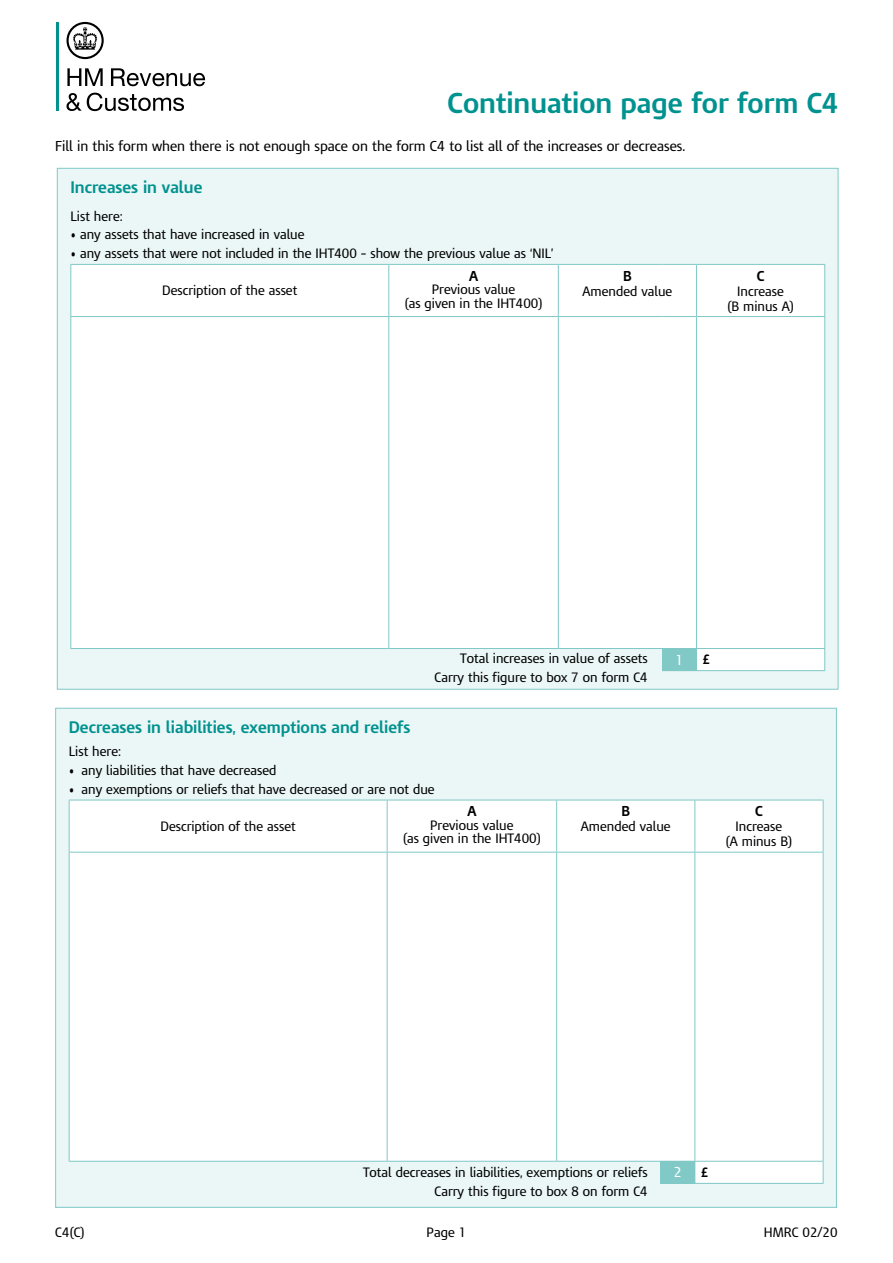
<style>
.page{position:relative;width:893px;height:1263px;background:#fff}
.page>*{position:absolute;margin:0;border:0;box-sizing:border-box;transform-origin:0 0}
.t1{font:700 27px "HMRC Modena";color:#00928f}
.t2{font:700 15.75px "HMRC Modena";color:#00928f}
.t3{font:13.5px "HMRC Modena";color:#000}
.t4{font:700 13.5px "HMRC Modena";color:#000}
.t5{font:13.5px "HMRC Modena";color:#fff}
.t6{font:12.75px/13.5px "HMRC Modena";color:#000;text-align:center}
.t7{font:700 12.75px "HMRC Modena";color:#000}
</style>
<div class="page">
<div style="left:57px;top:168px;width:781px;height:521px;background:#ebf6f6"></div>
<svg style="left:71px;top:265px;width:753px;height:405px;background:#fafcfc"></svg>
<div style="left:662px;top:648px;width:34px;height:23px;background:#80c9c7"></div>
<hr style="left:70px;top:264px;width:319px;height:1px;background:#80c9c7">
<hr style="left:70px;top:265px;width:1px;height:51px;background:#80c9c7">
<hr style="left:389px;top:264px;width:169px;height:1px;background:#80c9c7">
<hr style="left:388px;top:265px;width:1px;height:51px;background:#80c9c7">
<hr style="left:558px;top:264px;width:104px;height:1px;background:#80c9c7">
<hr style="left:558px;top:265px;width:1px;height:51px;background:#80c9c7">
<hr style="left:662px;top:264px;width:34px;height:1px;background:#80c9c7">
<hr style="left:696px;top:264px;width:129px;height:1px;background:#80c9c7">
<hr style="left:696px;top:265px;width:1px;height:51px;background:#80c9c7">
<hr style="left:824px;top:265px;width:1px;height:51px;background:#80c9c7">
<hr style="left:70px;top:316px;width:319px;height:1px;background:#80c9c7">
<hr style="left:70px;top:317px;width:1px;height:331px;background:#80c9c7">
<hr style="left:389px;top:316px;width:169px;height:1px;background:#80c9c7">
<hr style="left:388px;top:317px;width:1px;height:331px;background:#80c9c7">
<hr style="left:558px;top:316px;width:104px;height:1px;background:#80c9c7">
<hr style="left:558px;top:317px;width:1px;height:331px;background:#80c9c7">
<hr style="left:662px;top:316px;width:34px;height:1px;background:#80c9c7">
<hr style="left:696px;top:316px;width:129px;height:1px;background:#80c9c7">
<hr style="left:696px;top:317px;width:1px;height:331px;background:#80c9c7">
<hr style="left:824px;top:317px;width:1px;height:331px;background:#80c9c7">
<hr style="left:696px;top:648px;width:129px;height:1px;background:#80c9c7">
<svg style="left:696px;top:649px;width:1px;height:21px"></svg>
<svg style="left:824px;top:649px;width:1px;height:21px"></svg>
<hr style="left:696px;top:670px;width:129px;height:1px;background:#80c9c7">
<hr style="left:70px;top:648px;width:319px;height:1px;background:#80c9c7">
<hr style="left:389px;top:648px;width:169px;height:1px;background:#80c9c7">
<hr style="left:558px;top:648px;width:104px;height:1px;background:#80c9c7">
<div style="left:56px;top:708px;width:780px;height:499px;background:#ebf6f6"></div>
<div style="left:70px;top:801px;width:753px;height:382px;background:#fff"></div>
<div style="left:661px;top:1161px;width:34px;height:22px;background:#80c9c7"></div>
<hr style="left:69px;top:800px;width:318px;height:1px;background:#80c9c7">
<hr style="left:69px;top:800px;width:1px;height:52px;background:#80c9c7">
<hr style="left:387px;top:800px;width:170px;height:1px;background:#80c9c7">
<hr style="left:387px;top:800px;width:1px;height:52px;background:#80c9c7">
<hr style="left:557px;top:800px;width:104px;height:1px;background:#80c9c7">
<hr style="left:556px;top:800px;width:1px;height:52px;background:#80c9c7">
<hr style="left:661px;top:800px;width:34px;height:1px;background:#80c9c7">
<hr style="left:695px;top:800px;width:128px;height:1px;background:#80c9c7">
<hr style="left:694px;top:800px;width:1px;height:52px;background:#80c9c7">
<hr style="left:823px;top:800px;width:1px;height:52px;background:#80c9c7">
<hr style="left:69px;top:852px;width:318px;height:1px;background:#80c9c7">
<hr style="left:69px;top:852px;width:1px;height:309px;background:#80c9c7">
<hr style="left:387px;top:852px;width:170px;height:1px;background:#80c9c7">
<hr style="left:387px;top:852px;width:1px;height:309px;background:#80c9c7">
<hr style="left:557px;top:852px;width:104px;height:1px;background:#80c9c7">
<hr style="left:556px;top:852px;width:1px;height:309px;background:#80c9c7">
<hr style="left:661px;top:852px;width:34px;height:1px;background:#80c9c7">
<hr style="left:695px;top:852px;width:128px;height:1px;background:#80c9c7">
<hr style="left:694px;top:852px;width:1px;height:309px;background:#80c9c7">
<hr style="left:823px;top:852px;width:1px;height:309px;background:#80c9c7">
<hr style="left:695px;top:1161px;width:128px;height:1px;background:#80c9c7">
<svg style="left:823px;top:1161px;width:1px;height:22px"></svg>
<hr style="left:660px;top:1183px;width:35px;height:1px;background:#80c9c7">
<hr style="left:695px;top:1183px;width:128px;height:1px;background:#80c9c7">
<hr style="left:69px;top:1161px;width:318px;height:1px;background:#80c9c7">
<hr style="left:387px;top:1161px;width:170px;height:1px;background:#80c9c7">
<hr style="left:557px;top:1161px;width:104px;height:1px;background:#80c9c7">
<svg style="left:660px;top:1162px;width:1px;height:21px"></svg>
<svg style="left:67px;top:68px;width:36px;height:18px"></svg>
<svg style="left:111px;top:68px;width:94px;height:18px"></svg>
<svg style="left:66px;top:93px;width:118px;height:18px"></svg>
<hr style="left:56px;top:22px;width:3px;height:89px;background:#00928f">
<svg style="left:66px;top:22px;width:38px;height:37px"></svg>
<h1 class="t1" style="left:448px;top:86px;width:392px">Continuation page for form C4</h1>
<p class="t3" style="left:55px;top:138px;width:631px">Fill in this form when there is not enough space on the form C4 to list all of the increases or decreases.</p>
<p class="t2" style="left:70px;top:178px;width:134px">Increases in value</p>
<p class="t6" style="left:70px;top:209px;width:54px">List here:</p>
<p class="t6" style="left:70px;top:228px;width:236px">• any assets that have increased in value</p>
<p class="t6" style="left:70px;top:247px;width:484px">• any assets that were not included in the IHT400 – show the previous value as ‘NIL’</p>
<p class="t6" style="left:162px;top:284px;width:137px">Description of the asset</p>
<p class="t4" style="left:469px;top:267px;width:11px">A</p>
<p class="t6" style="left:405px;top:283px;width:139px">Previous value<br>(as given in the IHT400)</p>
<p class="t4" style="left:623px;top:267px;width:10px">B</p>
<p class="t6" style="left:582px;top:284px;width:91px">Amended value</p>
<p class="t4" style="left:757px;top:267px;width:9px">C</p>
<p class="t6" style="left:728px;top:283px;width:68px;line-height:15px">Increase<br>(B minus A)</p>
<p class="t6" style="left:434px;top:649px;width:215px;line-height:18.8px;text-align:right">Total increases in value of assets<br>Carry this figure to box 7 on form C4</p>
<p class="t5" style="left:675px;top:651px;width:9px">1</p>
<p class="t7" style="left:702px;top:652px;width:9px">£</p>
<p class="t2" style="left:69px;top:718px;width:343px">Decreases in liabilities, exemptions and reliefs</p>
<p class="t6" style="left:69px;top:745px;width:54px">List here:</p>
<p class="t6" style="left:69px;top:763px;width:209px">• any liabilities that have decreased</p>
<p class="t6" style="left:69px;top:782px;width:367px">• any exemptions or reliefs that have decreased or are not due</p>
<p class="t6" style="left:161px;top:819px;width:137px">Description of the asset</p>
<p class="t4" style="left:467px;top:803px;width:11px">A</p>
<p class="t6" style="left:403px;top:818px;width:139px">Previous value<br>(as given in the IHT400)</p>
<p class="t4" style="left:621px;top:803px;width:10px">B</p>
<p class="t6" style="left:581px;top:820px;width:91px">Amended value</p>
<p class="t4" style="left:755px;top:803px;width:9px">C</p>
<p class="t6" style="left:726px;top:819px;width:68px;line-height:15px">Increase<br>(A minus B)</p>
<p class="t6" style="left:363px;top:1163px;width:286px;line-height:18.8px;text-align:right">Total decreases in liabilities, exemptions or reliefs<br>Carry this figure to box 8 on form C4</p>
<p class="t5" style="left:674px;top:1164px;width:9px">2</p>
<p class="t7" style="left:701px;top:1164px;width:9px">£</p>
<p class="t6" style="left:55px;top:1226px;width:31px">C4(C)</p>
<p class="t6" style="left:427px;top:1226px;width:41px">Page 1</p>
<p class="t6" style="left:764px;top:1226px;width:75px">HMRC 02/20</p>
</div>
